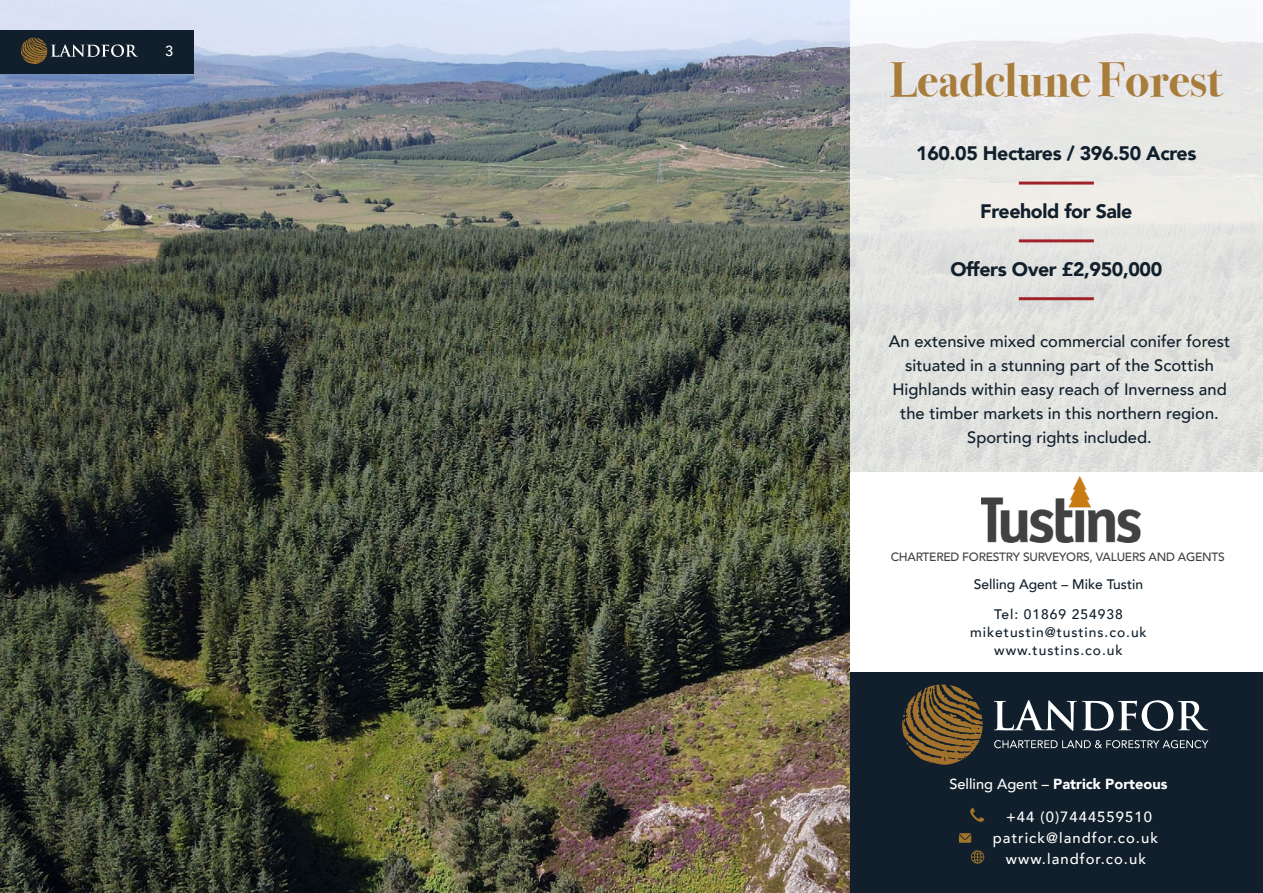
<style>
.page{position:relative;width:1263px;height:893px;background:#fff}
.page>*{position:absolute;margin:0;border:0;box-sizing:border-box;transform-origin:0 0}
.t1{font:700 48px "Bodoni Svty Two ITCTT";color:#a87d3c}
.t2{font:900 19.5px "Avenir";letter-spacing:-.02em;color:#101f2b}
.t3{font:500 16.5px/24px "Avenir";color:#101f2b;text-align:center}
.t4{font:500 14.85px/20.9px "Avenir";letter-spacing:.07em;color:#fff;text-align:center}
.t5{font:900 14.55px "Avenir";color:#fff}
.t6{font:500 14.55px "Avenir";color:#fff}
.t7{font:500 13.8px/18px "Avenir";letter-spacing:.07em;color:#101f2b;text-align:center}
.t8{font:500 13.8px/29.8px "Avenir";color:#101f2b;text-align:center}
.t9{font:500 12px "Avenir";letter-spacing:-.02em;color:#414141}
.s1{font-weight:500}
</style>
<div class="page">
<img style="left:0;top:0;width:850px;height:893px">
<svg style="left:850px;top:33px;width:413px;height:439px;background:#e4e5e2"></svg>
<hr style="left:1019px;top:182px;width:75px;height:3px;background:#a2222a">
<hr style="left:1019px;top:239px;width:75px;height:3px;background:#a2222a">
<hr style="left:1019px;top:297px;width:75px;height:3px;background:#a2222a">
<div style="left:0;top:30px;width:193px;height:43px;background:#101f2b"></div>
<svg style="left:21px;top:38px;width:117px;height:26px"></svg>
<img style="left:981px;top:477px;width:160px;height:65px">
<div style="left:850px;top:672px;width:413px;height:221px;background:#101f2b"></div>
<svg style="left:970px;top:808px;width:14px;height:14px"></svg>
<svg style="left:959px;top:833px;width:12px;height:10px"></svg>
<svg style="left:971px;top:850px;width:13px;height:14px"></svg>
<svg style="left:994px;top:700px;width:214px;height:31px"></svg>
<svg style="left:994px;top:740px;width:214px;height:9px"></svg>
<svg style="left:902px;top:684px;width:81px;height:81px"></svg>
<p class="t6" style="left:165px;top:39px;width:10px">3</p>
<h1 class="t1" style="left:890px;top:40px;width:334px">Leadclune Forest</h1>
<p class="t2" style="left:916px;top:137px;width:282px">160.05 Hectares / 396.50 Acres</p>
<p class="t2" style="left:980px;top:195px;width:154px">Freehold for Sale</p>
<p class="t2" style="left:950px;top:252px;width:213px">Offers Over £2,950,000</p>
<p class="t3" style="left:889px;top:328px;width:343px">An extensive mixed commercial conifer forest situated in a stunning part of the Scottish Highlands within easy reach of Inverness and the timber markets in this northern region.<br>Sporting rights included.</p>
<p class="t9" style="left:891px;top:546px;width:336px">CHARTERED FORESTRY SURVEYORS, VALUERS AND AGENTS</p>
<p class="t8" style="left:974px;top:568px;width:171px">Selling Agent – Mike Tustin<br>Tel: 01869 254938</p>
<p class="t7" style="left:970px;top:622px;width:178px">miketustin@tustins.co.uk www.tustins.co.uk</p>
<p class="t5" style="left:949px;top:772px;width:220px"><span class="s1">Selling Agent –</span> Patrick Porteous</p>
<p class="t4" style="left:993px;top:805px;width:167px">+44 (0)7444559510 patrick@landfor.co.uk www.landfor.co.uk</p>
</div>
